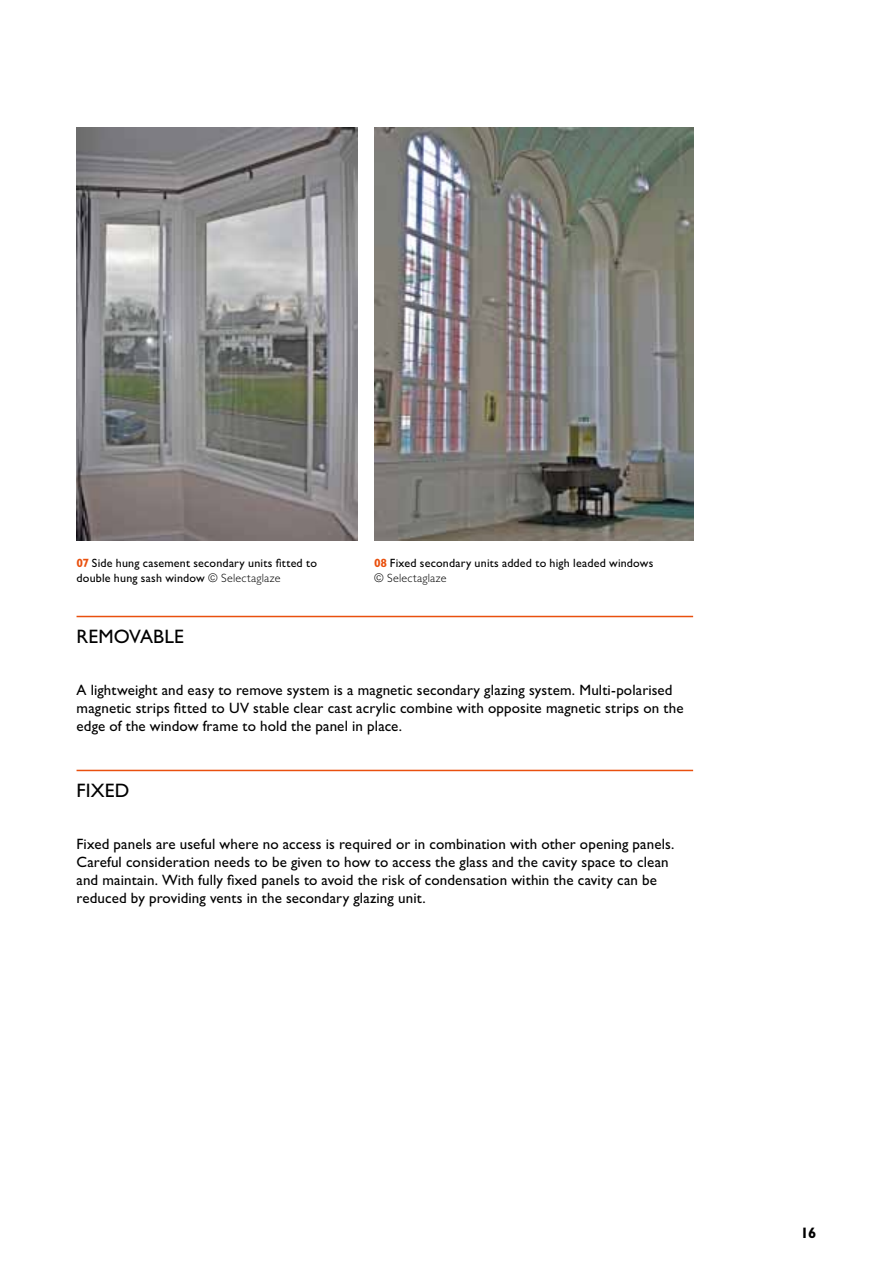
<style>
.page{position:relative;width:893px;height:1263px;background:#fff}
.page>*{position:absolute;margin:0;border:0;box-sizing:border-box;transform-origin:0 0}
.sub_headers_K_with_1{font:19.5px "M Gill Sans";letter-spacing:.005em;color:#000}
.reg_body_following_l{font:15px/18px "M Gill Sans";letter-spacing:.01em;color:#000}
.t1{font:700 15px "M Gill Sans";color:#000}
.t2{font:12px/15px "M Gill Sans";letter-spacing:.015em;color:#000}
.s1{font-weight:700;color:#e9500e}
.s2{font-weight:300}
</style>
<div class="page">
<hr style="left:77px;top:616px;width:616px;height:1px;background:#e9500e">
<hr style="left:77px;top:770px;width:616px;height:1px;background:#e9500e">
<img style="left:77px;top:128px;width:280px;height:412px">
<img style="left:374px;top:128px;width:320px;height:412px">
<p class="t2" style="left:77px;top:555px;width:242px"><span class="s1">07</span> Side hung casement secondary units fitted to double hung sash window <span class="s2">© Selectaglaze</span></p>
<p class="t2" style="left:374px;top:555px;width:281px"><span class="s1">08</span> Fixed secondary units added to high leaded windows <span class="s2">© Selectaglaze</span></p>
<p class="sub_headers_K_with_1" style="left:77px;top:625px;width:109px">REMOVABLE</p>
<p class="reg_body_following_l" style="left:77px;top:681px;width:608px">A lightweight and easy to remove system is a magnetic secondary glazing system. Multi-polarised magnetic strips fitted to UV stable clear cast acrylic combine with opposite magnetic strips on the edge of the window frame to hold the panel in place.</p>
<p class="sub_headers_K_with_1" style="left:77px;top:779px;width:54px">FIXED</p>
<p class="reg_body_following_l" style="left:77px;top:835px;width:599px">Fixed panels are useful where no access is required or in combination with other opening panels.<br>Careful consideration needs to be given to how to access the glass and the cavity space to clean and maintain. With fully fixed panels to avoid the risk of condensation within the cavity can be reduced by providing vents in the secondary glazing unit.</p>
<p class="t1" style="left:800px;top:1225px;width:17px">16</p>
</div>
